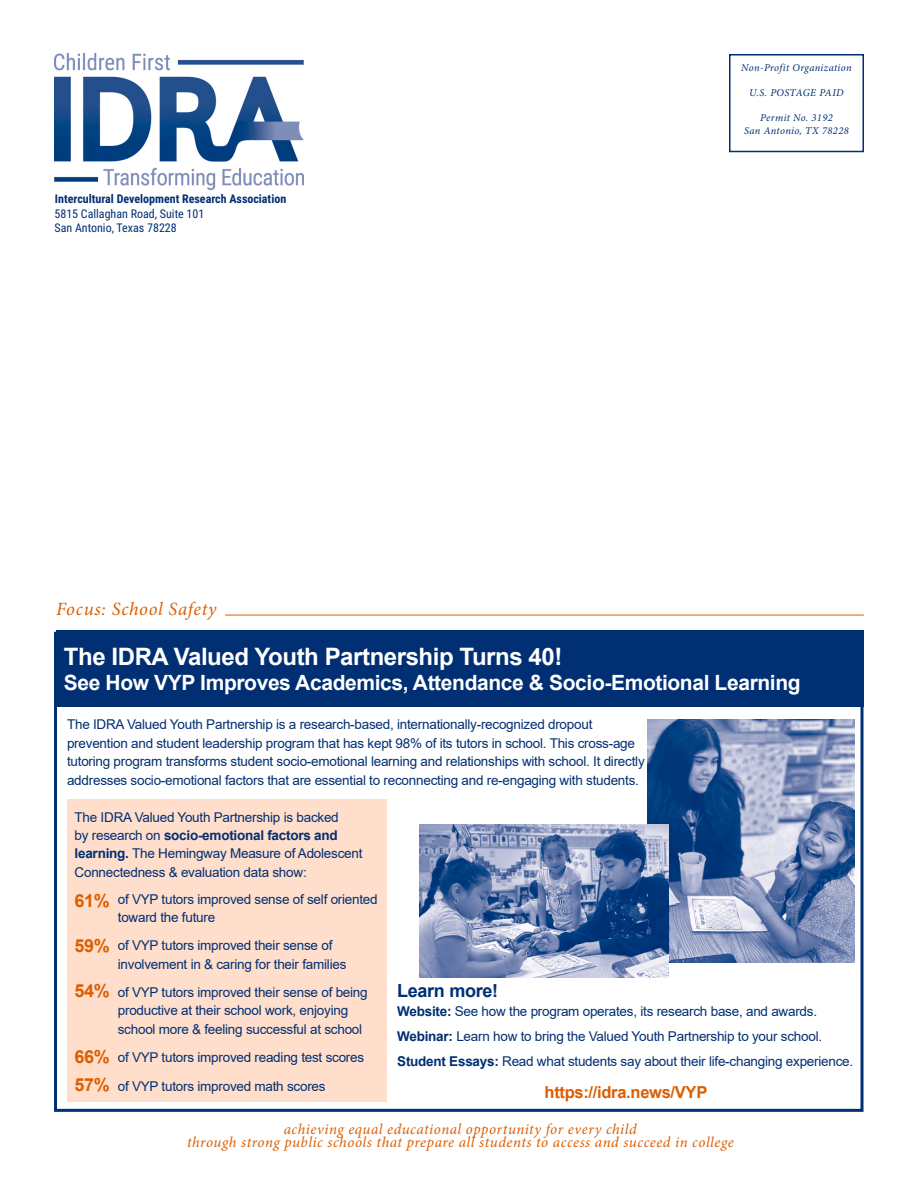
<style>
.page{position:relative;width:918px;height:1188px;background:#fff}
.page>*{position:absolute;margin:0;border:0;box-sizing:border-box;transform-origin:0 0}
.t1{font:700 24px "Arial";letter-spacing:-.02em;color:#fff}
.t2{font:700 21px "Arial";letter-spacing:-.02em;color:#fff}
.t3{font:italic 18.75px "Minion Pro";letter-spacing:.035em;color:#dc5e00}
.body{font:700 18px "Arial";letter-spacing:-.02em;color:#dc5e00}
.body-2{font:700 18px "Arial";letter-spacing:-.02em;color:#002f73}
.body-3{font:700 16.5px "Arial";letter-spacing:-.02em;color:#dc5e00}
.t4{font:italic 15px "Minion Pro";letter-spacing:.03em;color:#dc5e00}
.body-4{font:13.5px/18.3px "Arial";letter-spacing:-.02em;color:#002f73}
.t5{font:12px "Roboto Condensed";color:#002f73}
.t6{font:700 12px "Roboto Condensed";color:#002f73}
.t7{font:italic 10.5px "Minion Pro";letter-spacing:.035em;color:#002f73}
.s1{font-weight:700}
</style>
<div class="page">
<div style="left:67px;top:799px;width:319px;height:303px;background:#ffdecb"></div>
<div style="left:729px;top:54px;width:135px;height:98px;border:2px solid #002f73"></div>
<img style="left:54px;top:54px;width:250px;height:135px">
<hr style="left:225px;top:615px;width:639px;height:1px;background:#dc5e00">
<div style="left:56px;top:631px;width:808px;height:76px;background:#002f73"></div>
<img style="left:647px;top:720px;width:207px;height:243px">
<img style="left:419px;top:824px;width:250px;height:153px">
<p class="t6" style="left:55px;top:190px;width:233px">Intercultural Development Research Association</p>
<p class="t5" style="left:54px;top:205px;width:151px">5815 Callaghan Road, Suite 101</p>
<p class="t5" style="left:54px;top:220px;width:124px">San Antonio, Texas 78228</p>
<p class="t3" style="left:56px;top:597px;width:162px">Focus: School Safety</p>
<p class="t7" style="left:741px;top:60px;width:112px">Non-Profit Organization</p>
<p class="t7" style="left:749px;top:85px;width:96px">U.S. POSTAGE PAID</p>
<p class="t7" style="left:760px;top:111px;width:74px">Permit No. 3192</p>
<p class="t7" style="left:744px;top:123px;width:106px">San Antonio, TX 78228</p>
<p class="t1" style="left:64px;top:640px;width:500px">The IDRA Valued Youth Partnership Turns 40!</p>
<p class="t2" style="left:64px;top:668px;width:738px">See How VYP Improves Academics, Attendance &amp; Socio-Emotional Learning</p>
<p class="body-4" style="left:67px;top:716px;width:579px">The IDRA Valued Youth Partnership is a research-based, internationally-recognized dropout prevention and student leadership program that has kept 98% of its tutors in school. This cross-age tutoring program transforms student socio-emotional learning and relationships with school. It directly addresses socio-emotional factors that are essential to reconnecting and re-engaging with students.</p>
<p class="body-4" style="left:75px;top:808px;width:289px">The IDRA Valued Youth Partnership is backed<br>by research on <span class="s1">socio-emotional factors and learning.</span> The Hemingway Measure of Adolescent Connectedness &amp; evaluation data show:</p>
<p class="body" style="left:75px;top:888px;width:37px">61%</p>
<p class="body" style="left:75px;top:933px;width:37px">59%</p>
<p class="body" style="left:75px;top:978px;width:37px">54%</p>
<p class="body" style="left:75px;top:1044px;width:37px">66%</p>
<p class="body" style="left:75px;top:1072px;width:37px">57%</p>
<p class="body-4" style="left:118px;top:890px;width:261px">of VYP tutors improved sense of self oriented toward the future</p>
<p class="body-4" style="left:118px;top:936px;width:230px">of VYP tutors improved their sense of involvement in &amp; caring for their families</p>
<p class="body-4" style="left:118px;top:983px;width:251px">of VYP tutors improved their sense of being productive at their school work, enjoying school more &amp; feeling successful at school</p>
<p class="body-4" style="left:118px;top:1048px;width:248px">of VYP tutors improved reading test scores</p>
<p class="body-4" style="left:118px;top:1077px;width:209px">of VYP tutors improved math scores</p>
<p class="body-2" style="left:397px;top:978px;width:102px">Learn more!</p>
<p class="body-4" style="left:397px;top:1002px;width:421px"><span class="s1">Website:</span> See how the program operates, its research base, and awards.</p>
<p class="body-4" style="left:397px;top:1027px;width:426px"><span class="s1">Webinar:</span> Learn how to bring the Valued Youth Partnership to your school.</p>
<p class="body-4" style="left:397px;top:1052px;width:457px"><span class="s1">Student Essays:</span> Read what students say about their life-changing experience.</p>
<p class="body-3" style="left:545px;top:1080px;width:164px">https://idra.news/VYP</p>
<p class="t4" style="left:284px;top:1119px;width:354px">achieving equal educational opportunity for every child</p>
<p class="t4" style="left:187px;top:1132px;width:548px">through strong public schools that prepare all students to access and succeed in college</p>
</div>
